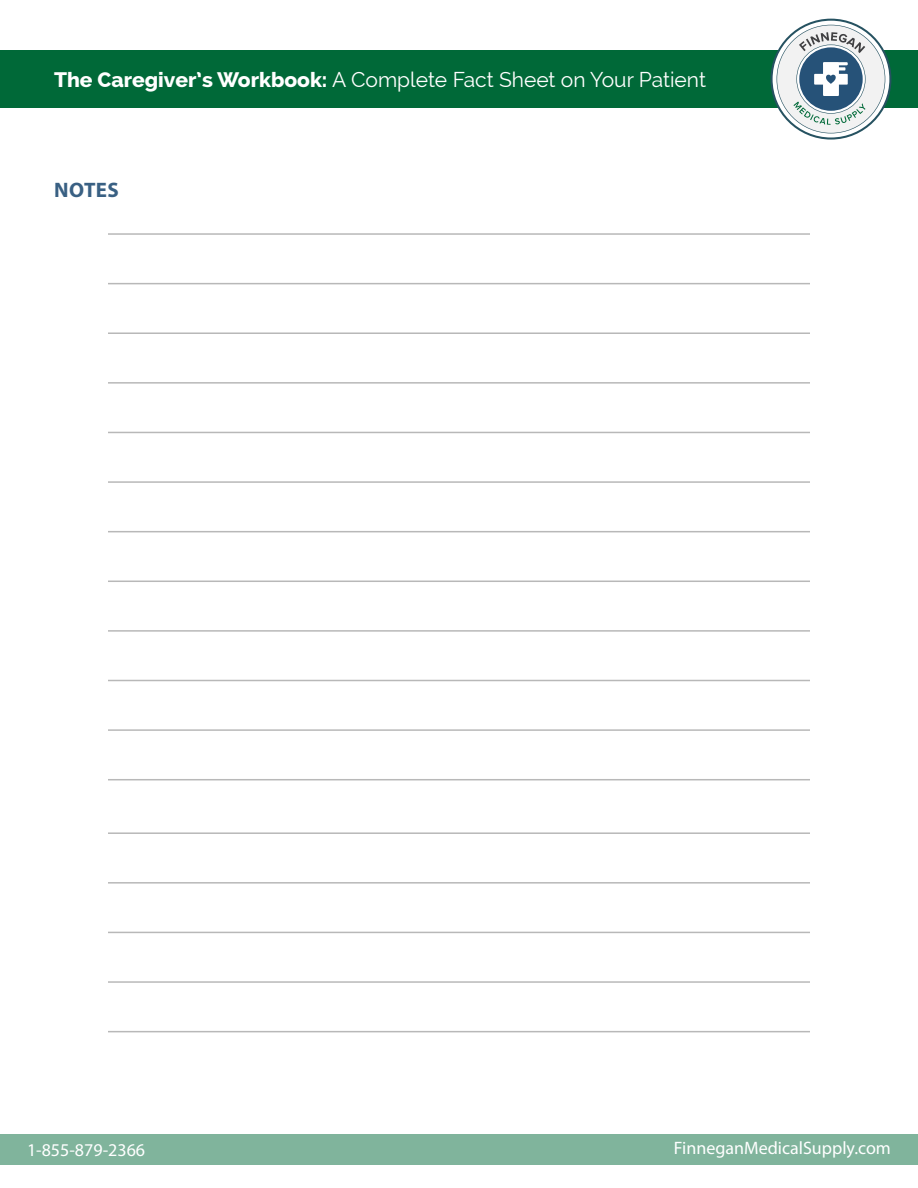
<style>
.page{position:relative;width:918px;height:1188px;background:#fff}
.page>*{position:absolute;margin:0;border:0;box-sizing:border-box;transform-origin:0 0}
.Page_Heading{font:21px "Raleway";color:#fff}
.Heading_1{font:700 21px "Myriad Pro";letter-spacing:.02em;color:#396083}
.t1{font:18px "Myriad Pro";color:#fff}
.s1{font-weight:800}
</style>
<div class="page">
<div style="left:0;top:1134px;width:918px;height:31px;background:#80b49c"></div>
<div style="left:0;top:50px;width:918px;height:58px;background:#006938"></div>
<svg style="left:771px;top:19px;width:120px;height:121px"></svg>
<hr style="left:108px;top:233px;width:702px;height:2px;background:#b8b8b8">
<hr style="left:108px;top:531px;width:702px;height:1px;background:#b8b8b8">
<hr style="left:108px;top:832px;width:702px;height:2px;background:#b8b8b8">
<hr style="left:108px;top:332px;width:702px;height:2px;background:#b8b8b8">
<hr style="left:108px;top:630px;width:702px;height:2px;background:#b8b8b8">
<hr style="left:108px;top:932px;width:702px;height:1px;background:#b8b8b8">
<hr style="left:108px;top:432px;width:702px;height:1px;background:#b8b8b8">
<hr style="left:108px;top:729px;width:702px;height:2px;background:#b8b8b8">
<hr style="left:108px;top:1031px;width:702px;height:1px;background:#b8b8b8">
<hr style="left:108px;top:283px;width:702px;height:1px;background:#b8b8b8">
<hr style="left:108px;top:581px;width:702px;height:1px;background:#b8b8b8">
<hr style="left:108px;top:882px;width:702px;height:2px;background:#b8b8b8">
<hr style="left:108px;top:382px;width:702px;height:2px;background:#b8b8b8">
<hr style="left:108px;top:680px;width:702px;height:1px;background:#b8b8b8">
<hr style="left:108px;top:981px;width:702px;height:2px;background:#b8b8b8">
<hr style="left:108px;top:481px;width:702px;height:2px;background:#b8b8b8">
<hr style="left:108px;top:779px;width:702px;height:1px;background:#b8b8b8">
<p class="Page_Heading" style="left:54px;top:67px;width:653px"><span class="s1">The Caregiver’s Workbook:</span> A Complete Fact Sheet on Your Patient</p>
<p class="Heading_1" style="left:54px;top:176px;width:66px">NOTES</p>
<p class="t1" style="left:27px;top:1138px;width:120px">1-855-879-2366</p>
<p class="t1" style="left:674px;top:1137px;width:219px">FinneganMedicalSupply.com</p>
</div>
